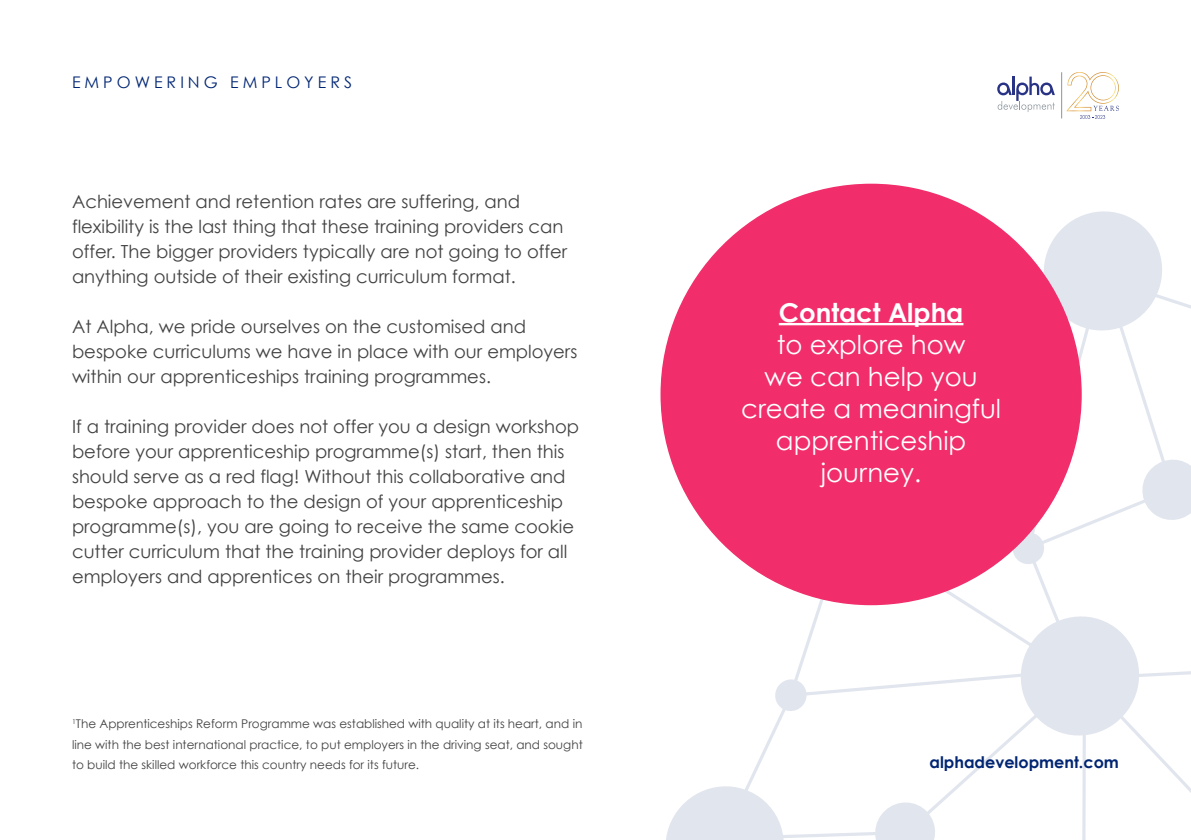
<style>
.page{position:relative;width:1191px;height:840px;background:#fff}
.page>*{position:absolute;margin:0;border:0;box-sizing:border-box;transform-origin:0 0}
.t1{font:26px/32px "Century Gothic";color:#fff;text-align:center}
.t2{font:700 26px "Century Gothic";color:#fff}
.t3{font:18px/25px "Century Gothic";color:#424242}
.t4{font:700 16px "Century Gothic";color:#002573}
.t5{font:16px "Century Gothic";letter-spacing:.25em;color:#002573}
.t6{font:12px/20px "Century Gothic";color:#424242;text-align:justify}
</style>
<div class="page">
<svg style="left:662px;top:273px;width:529px;height:566px"></svg>
<svg style="left:662px;top:777px;width:382px;height:62px"></svg>
<svg style="left:773px;top:608px;width:373px;height:135px"></svg>
<svg style="left:1010px;top:211px;width:181px;height:355px"></svg>
<div style="left:661px;top:184px;width:420px;height:420px;background:#f12e6b;border-radius:50%"></div>
<svg style="left:997px;top:77px;width:57px;height:35px"></svg>
<hr style="left:1061px;top:72px;width:1px;height:46px;background:#8b949b">
<svg style="left:1066px;top:72px;width:53px;height:47px"></svg>
<hr style="left:779px;top:323px;width:184px;height:2px;background:#fff">
<p class="t5" style="left:72px;top:73px;width:281px">EMPOWERING EMPLOYERS</p>
<p class="t3" style="left:72px;top:188px;width:497px">Achievement and retention rates are suffering, and flexibility is the last thing that these training providers can offer. The bigger providers typically are not going to offer anything outside of their existing curriculum format.</p>
<p class="t3" style="left:72px;top:313px;width:507px">At Alpha, we pride ourselves on the customised and bespoke curriculums we have in place with our employers within our apprenticeships training programmes.</p>
<p class="t3" style="left:72px;top:413px;width:508px">If a training provider does not offer you a design workshop before your apprenticeship programme(s) start, then this should serve as a red flag! Without this collaborative and bespoke approach to the design of your apprenticeship programme(s), you are going to receive the same cookie cutter curriculum that the training provider deploys for all employers and apprentices on their programmes.</p>
<p class="t6" style="left:72px;top:713px;width:512px"><sup>1</sup>The Apprenticeships Reform Programme was established with quality at its heart, and in line with the best international practice, to put employers in the driving seat, and sought to build the skilled workforce this country needs for its future.</p>
<h1 class="t2" style="left:779px;top:296px;width:186px">Contact Alpha</h1>
<h1 class="t1" style="left:741px;top:328px;width:261px">to explore how<br>we can help you create a meaningful apprenticeship journey.</h1>
<p class="t4" style="left:929px;top:751px;width:191px">alphadevelopment.com</p>
</div>
